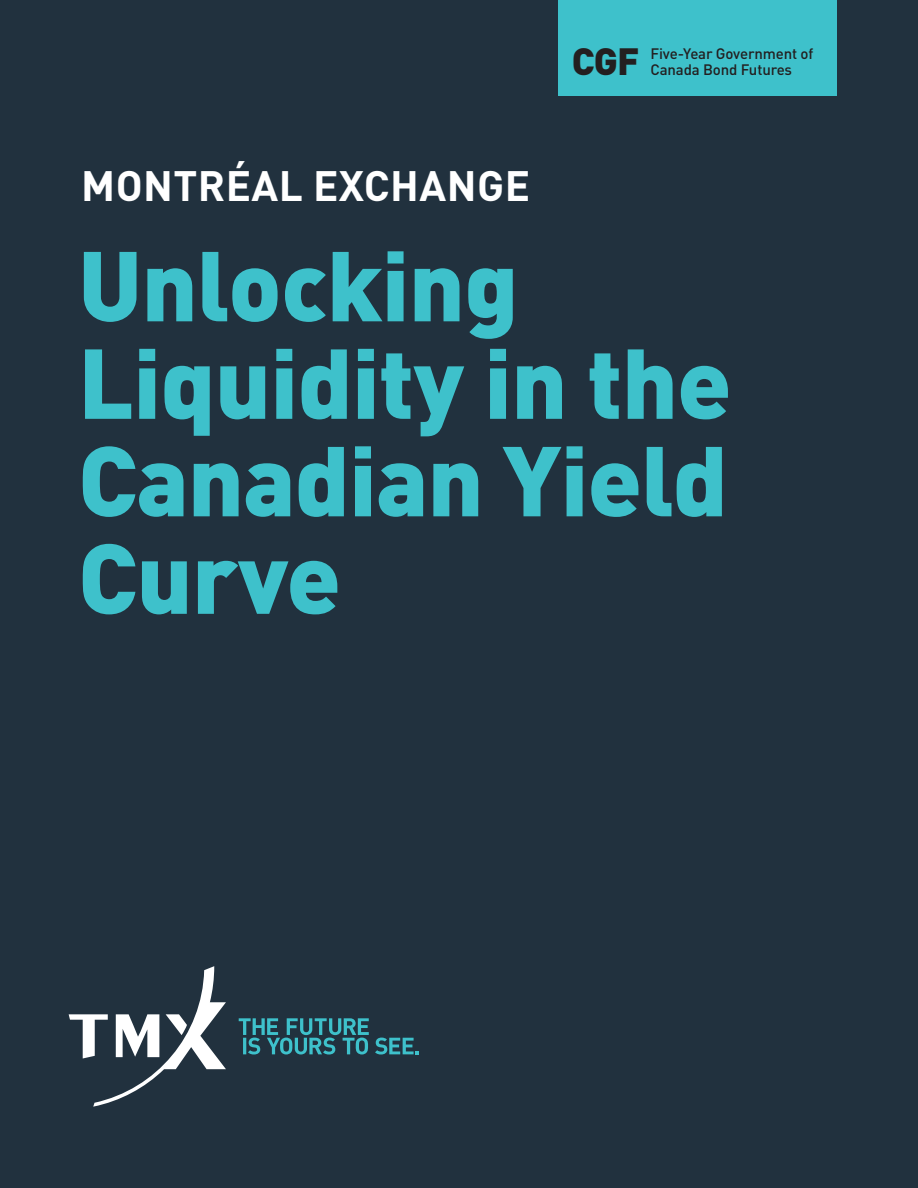
<style>
.page{position:relative;width:918px;height:1188px;background:#21313e}
.page>*{position:absolute;margin:0;border:0;box-sizing:border-box;transform-origin:0 0}
.t1{font:900 97.5px/97.5px "DIN Pro";letter-spacing:-.01em;color:#3ec1cb}
.t2{font:700 42px "DIN Pro";letter-spacing:.01em;color:#fff}
.t3{font:900 37.5px "DIN Pro";color:#231f20}
.t4{font:500 15px/16.5px "DIN Pro";letter-spacing:-.01em;color:#231f20}
</style>
<div class="page">
<svg style="left:239px;top:1018px;width:180px;height:37px"></svg>
<svg style="left:69px;top:966px;width:157px;height:141px"></svg>
<div style="left:559px;top:0;width:278px;height:96px;background:#3ec1cb"></div>
<p class="t2" style="left:81px;top:153px;width:450px">MONTRÉAL EXCHANGE</p>
<p class="t3" style="left:572px;top:31px;width:69px">CGF</p>
<p class="t4" style="left:651px;top:44px;width:164px">Five-Year Government of<br>Canada Bond Futures</p>
<p class="t1" style="left:78px;top:231px;width:655px">Unlocking<br>Liquidity in the<br>Canadian Yield<br>Curve</p>
</div>
